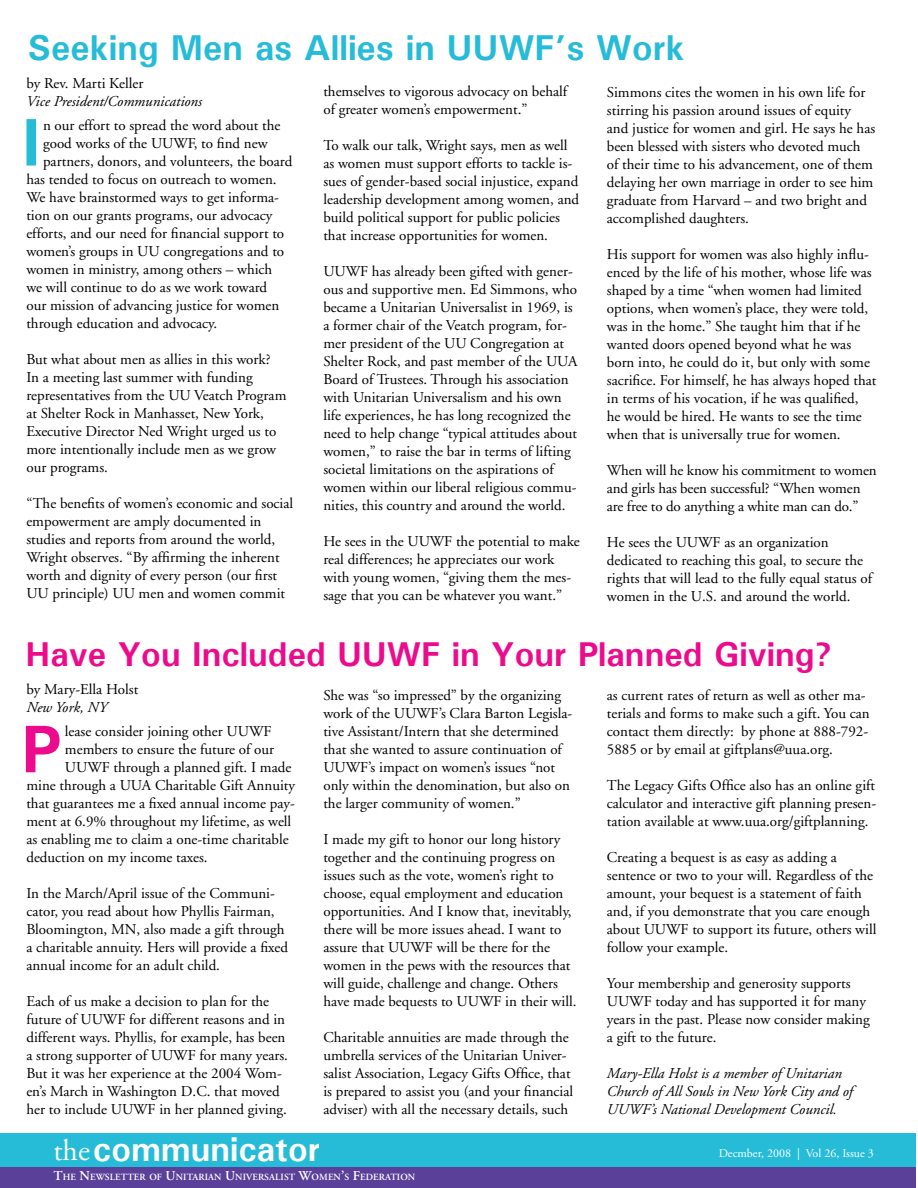
<style>
.page{position:relative;width:918px;height:1188px;background:#fff}
.page>*{position:absolute;margin:0;border:0;box-sizing:border-box;transform-origin:0 0}
.t1{font:700 67.5px "Univers";color:#26bcd7}
.t2{font:700 67.5px "Univers";color:#ec0b8d}
.t3{font:700 36px "Univers";color:#26bcd7}
.t4{font:700 34.5px "Univers";color:#ec0b8d}
.t5{font:700 34.5px "Univers";color:#fff}
.t6{font:15px/18px "Adobe Garamond";color:#000}
.t7{font:italic 15px/18px "Adobe Garamond";color:#000}
.t8{font:12px "Adobe Garamond";color:#fff}
.t9{font:600 9.45px "Adobe Garamond";letter-spacing:.01em;color:#fff}
.s1{font-family:"Adobe Garamond";font-weight:400;font-size:30px}
.s2{font-size:13.5px}
</style>
<div class="page">
<div style="left:0;top:1166px;width:915px;height:22px;background:#5a4099"></div>
<div style="left:0;top:1133px;width:915px;height:34px;background:#26bcd7"></div>
<h2 class="t3" style="left:28px;top:25px;width:658px">Seeking Men as Allies in UUWF’s Work</h2>
<p class="t6" style="left:26px;top:75px;width:119px">by Rev. Marti Keller</p>
<p class="t7" style="left:26px;top:93px;width:177px">Vice President/Communications</p>
<p class="t6" style="left:43px;top:117px;width:239px">n our effort to spread the word about the</p>
<p class="t6" style="left:43px;top:135px;width:226px">good works of the UUWF, to find new</p>
<p class="t6" style="left:43px;top:153px;width:251px">partners, donors, and volunteers, the board</p>
<p class="t6" style="left:26px;top:171px;width:252px">has tended to focus on outreach to women.</p>
<p class="t6" style="left:26px;top:189px;width:254px">We have brainstormed ways to get informa-</p>
<p class="t6" style="left:26px;top:207px;width:248px">tion on our grants programs, our advocacy</p>
<p class="t6" style="left:26px;top:225px;width:259px">efforts, and our need for financial support to</p>
<p class="t6" style="left:26px;top:243px;width:259px">women’s groups in UU congregations and to</p>
<p class="t6" style="left:26px;top:261px;width:247px">women in ministry, among others – which</p>
<p class="t6" style="left:26px;top:279px;width:242px">we will continue to do as we work toward</p>
<p class="t6" style="left:26px;top:297px;width:255px">our mission of advancing justice for women</p>
<p class="t6" style="left:26px;top:315px;width:192px">through education and advocacy.</p>
<p class="t6" style="left:26px;top:351px;width:262px">But what about men as allies in this work?<br>In a meeting last summer with funding representatives from the UU Veatch Program at Shelter Rock in Manhasset, New York, Executive Director Ned Wright urged us to more intentionally include men as we grow our programs.</p>
<p class="t6" style="left:26px;top:495px;width:268px">“The benefits of women’s economic and social empowerment are amply documented in studies and reports from around the world, Wright observes. “By affirming the inherent worth and dignity of every person (our first UU principle) UU men and women commit</p>
<p class="t6" style="left:323px;top:83px;width:245px">themselves to vigorous advocacy on behalf of greater women’s empowerment.”</p>
<p class="t6" style="left:323px;top:137px;width:257px">To walk our talk, Wright says, men as well as women must support efforts to tackle is&shy;sues of gender-based social injustice, expand leadership development among women, and build political support for public policies that increase opportunities for women.</p>
<p class="t6" style="left:323px;top:263px;width:256px">UUWF has already been gifted with gener&shy;ous and supportive men. Ed Simmons, who became a Unitarian Universalist in 1969, is a former chair of the Veatch program, for&shy;mer president of the UU Congregation at Shelter Rock, and past member of the UUA Board of Trustees. Through his association with Unitarian Universalism and his own life experiences, he has long recognized the need to help change “typical attitudes about women,” to raise the bar in terms of lifting societal limitations on the aspirations of women within our liberal religious commu&shy;nities, this country and around the world.</p>
<p class="t6" style="left:323px;top:533px;width:258px">He sees in the UUWF the potential to make real differences; he appreciates our work with young women, “giving them the mes&shy;sage that you can be whatever you want.”</p>
<p class="t6" style="left:607px;top:84px;width:270px">Simmons cites the women in his own life for stirring his passion around issues of equity and justice for women and girl. He says he has been blessed with sisters who devoted much of their time to his advancement, one of them delaying her own marriage in order to see him graduate from Harvard – and two bright and accomplished daughters.</p>
<p class="t6" style="left:607px;top:246px;width:271px">His support for women was also highly influ&shy;enced by the life of his mother, whose life was shaped by a time “when women had limited options, when women’s place, they were told, was in the home.” She taught him that if he wanted doors opened beyond what he was born into, he could do it, but only with some sacrifice. For himself, he has always hoped that in terms of his vocation, if he was qualified,<br>he would be hired. He wants to see the time when that is universally true for women.</p>
<p class="t6" style="left:607px;top:462px;width:271px">When will he know his commitment to women and girls has been successful? “When women are free to do anything a white man can do.”</p>
<p class="t6" style="left:607px;top:534px;width:267px">He sees the UUWF as an organization dedicated to reaching this goal, to secure the rights that will lead to the fully equal status of women in the U.S. and around the world.</p>
<h1 class="t1" style="left:22px;top:99px;width:20px">I</h1>
<h3 class="t4" style="left:26px;top:632px;width:808px">Have You Included UUWF in Your Planned Giving?</h3>
<p class="t6" style="left:26px;top:680px;width:113px">by Mary-Ella Holst</p>
<p class="t7" style="left:26px;top:698px;width:82px">New York, NY</p>
<p class="t6" style="left:65px;top:722px;width:208px">lease consider joining other UUWF</p>
<p class="t6" style="left:65px;top:740px;width:211px">members to ensure the future of our</p>
<p class="t6" style="left:65px;top:758px;width:228px">UUWF through a planned gift. I made</p>
<p class="t6" style="left:26px;top:776px;width:270px">mine through a UUA Charitable Gift Annuity</p>
<p class="t6" style="left:26px;top:794px;width:270px">that guarantees me a fixed annual income pay-</p>
<p class="t6" style="left:26px;top:812px;width:266px">ment at 6.9% throughout my lifetime, as well</p>
<p class="t6" style="left:26px;top:830px;width:264px">as enabling me to claim a one-time charitable</p>
<p class="t6" style="left:26px;top:848px;width:183px">deduction on my income taxes.</p>
<p class="t6" style="left:26px;top:884px;width:263px">In the March/April issue of the Communi&shy;cator, you read about how Phyllis Fairman, Bloomington, MN, also made a gift through a charitable annuity. Hers will provide a fixed annual income for an adult child.</p>
<p class="t6" style="left:26px;top:992px;width:263px">Each of us make a decision to plan for the future of UUWF for different reasons and in different ways. Phyllis, for example, has been a strong supporter of UUWF for many years.<br>But it was her experience at the 2004 Wom&shy;en’s March in Washington D.C. that moved her to include UUWF in her planned giving.</p>
<p class="t6" style="left:323px;top:686px;width:251px">She was “so impressed” by the organizing work of the UUWF’s Clara Barton Legisla&shy;tive Assistant/Intern that she determined that she wanted to assure continuation of UUWF’s impact on women’s issues “not only within the denomination, but also on the larger community of women.”</p>
<p class="t6" style="left:323px;top:830px;width:255px">I made my gift to honor our long history together and the continuing progress on issues such as the vote, women’s right to choose, equal employment and education opportunities. And I know that, inevitably, there will be more issues ahead. I want to assure that UUWF will be there for the women in the pews with the resources that will guide, challenge and change. Others have made bequests to UUWF in their will.</p>
<p class="t6" style="left:323px;top:1028px;width:251px">Charitable annuities are made through the umbrella services of the Unitarian Univer&shy;salist Association, Legacy Gifts Office, that is prepared to assist you (and your financial adviser) with all the necessary details, such</p>
<p class="t6" style="left:607px;top:686px;width:264px">as current rates of return as well as other ma&shy;terials and forms to make such a gift. You can contact them directly: by phone at 888-792- 5885 or by email at giftplans@uua.org.</p>
<p class="t6" style="left:607px;top:776px;width:271px;text-align:justify">The Legacy Gifts Office also has an online gift calculator and interactive gift planning presen&shy;tation available at www.uua.org/giftplanning.</p>
<p class="t6" style="left:607px;top:848px;width:271px">Creating a bequest is as easy as adding a sentence or two to your will. Regardless of the amount, your bequest is a statement of faith and, if you demonstrate that you care enough about UUWF to support its future, others will follow your example.</p>
<p class="t6" style="left:607px;top:974px;width:264px">Your membership and generosity supports UUWF today and has supported it for many years in the past. Please now consider making a gift to the future.</p>
<p class="t7" style="left:607px;top:1064px;width:247px">Mary-Ella Holst is a member of Unitarian<br>Church of All Souls in New York City and of<br>UUWF’s National Development Council.</p>
<h1 class="t2" style="left:21px;top:706px;width:41px">P</h1>
<h3 class="t5" style="left:53px;top:1127px;width:268px"><span class="s1">the</span>communicator</h3>
<p class="t9" style="left:53px;top:1171px;width:363px"><span class="s2">T</span>HE <span class="s2">N</span>EWSLETTER OF <span class="s2">U</span>NITARIAN <span class="s2">U</span>NIVERSALIST <span class="s2">W</span>OMEN<span class="s2">’</span>S <span class="s2">F</span>EDERATION</p>
<p class="t8" style="left:719px;top:1147px;width:157px">Decmber, 2008 | Vol 26, Issue 3</p>
</div>
